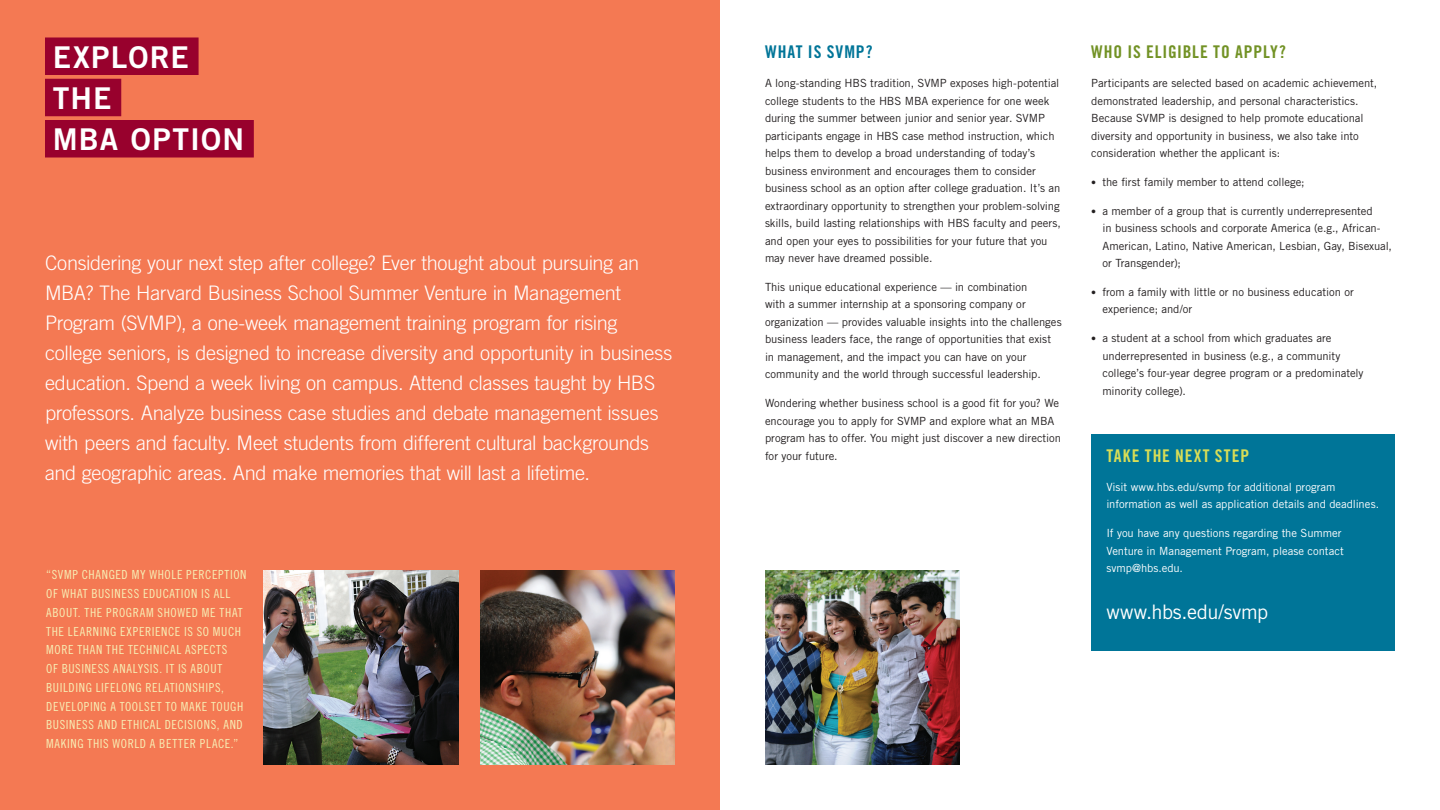
<style>
.page{position:relative;width:1440px;height:810px;background:#fff}
.page>*{position:absolute;margin:0;border:0;box-sizing:border-box;transform-origin:0 0}
.Headlines_____H1_Fea{font:30px/41.2px "Trade Gothic Bold Two";letter-spacing:.035em;color:#fff}
.Intro_copy{font:300 20px/30px "Trade Gothic";letter-spacing:-.015em;color:#fff}
.Headlines_____H2{font:20px "Trade Gothic";letter-spacing:-.01em;color:#fff}
.Headlines_____H2-2{font:17.5px "Trade Gothic Bold Cond Twenty";letter-spacing:.05em;color:#729225}
.Headlines_____H2-3{font:17.5px "Trade Gothic Bold Cond Twenty";letter-spacing:.06em;color:#d8dd56}
.Headlines_____H2-4{font:17.5px "Trade Gothic Bold Cond Twenty";letter-spacing:.06em;color:#007598}
.t1{font:12.5px/18.8px "Trade Gothic Cond Eighteen";letter-spacing:.05em;color:#f7efb5}
.Body_copy{font:11.25px/17.5px "Trade Gothic";letter-spacing:-.005em;color:#231f20}
.bullets{font:11.25px/17.5px "Trade Gothic";letter-spacing:-.005em;color:#231f20}
.Body_copy-2{font:11.25px/17.5px "Trade Gothic";letter-spacing:-.005em;color:#fff}
.s1{font-size:10px}
</style>
<div class="page">
<div style="left:1091px;top:434px;width:304px;height:216px;background:#007598"></div>
<img style="left:765px;top:570px;width:195px;height:195px">
<div style="left:0;top:0;width:720px;height:810px;background:#f47953"></div>
<div style="left:45px;top:38px;width:154px;height:37px;background:#98012d"></div>
<div style="left:45px;top:79px;width:76px;height:37px;background:#98012d"></div>
<div style="left:45px;top:120px;width:209px;height:38px;background:#98012d"></div>
<img style="left:480px;top:570px;width:195px;height:195px">
<img style="left:263px;top:570px;width:195px;height:195px">
<p class="Headlines_____H1_Fea" style="left:53px;top:36px;width:193px">EXPLORE<br>THE<br>MBA OPTION</p>
<p class="Intro_copy" style="left:45px;top:248px;width:629px">Considering your next step after college? Ever thought about pursuing an MBA? The Harvard Business School Summer Venture in Management Program (SVMP), a one-week management training program for rising college seniors, is designed to increase diversity and opportunity in business education. Spend a week living on campus. Attend classes taught by HBS professors. Analyze business case studies and debate management issues with peers and faculty. Meet students from different cultural backgrounds and geographic areas. And make memories that will last a lifetime.</p>
<p class="t1" style="left:46px;top:565px;width:202px">“SVMP CHANGED MY WHOLE PERCEPTION OF WHAT BUSINESS EDUCATION IS ALL ABOUT. THE PROGRAM SHOWED ME THAT THE LEARNING EXPERIENCE IS SO MUCH MORE THAN THE TECHNICAL ASPECTS<br>OF BUSINESS ANALYSIS. IT IS ABOUT BUILDING LIFELONG RELATIONSHIPS, DEVELOPING A TOOLSET TO MAKE TOUGH BUSINESS AND ETHICAL DECISIONS, AND MAKING THIS WORLD A BETTER PLACE.”</p>
<p class="Headlines_____H2-4" style="left:765px;top:42px;width:109px">WHAT IS SVMP?</p>
<p class="Body_copy" style="left:765px;top:74px;width:297px">A long-standing HBS tradition, SVMP exposes high-potential college students to the HBS MBA experience for one week during the summer between junior and senior year. SVMP participants engage in HBS case method instruction, which helps them to develop a broad understanding of today’s business environment and encourages them to consider business school as an option after college graduation. It’s an extraordinary opportunity to strengthen your problem-solving skills, build lasting relationships with HBS faculty and peers, and open your eyes to possibilities for your future that you may never have dreamed possible.</p>
<p class="Body_copy" style="left:765px;top:278px;width:298px">This unique educational experience — in combination<br>with a summer internship at a sponsoring company or organization — provides valuable insights into the challenges business leaders face, the range of opportunities that exist in management, and the impact you can have on your community and the world through successful leadership.</p>
<p class="Body_copy" style="left:765px;top:394px;width:298px">Wondering whether business school is a good fit for you? We encourage you to apply for SVMP and explore what an MBA program has to offer. You might just discover a new direction for your future.</p>
<p class="Headlines_____H2-2" style="left:1091px;top:42px;width:196px">WHO IS ELIGIBLE TO APPLY?</p>
<p class="Body_copy" style="left:1091px;top:74px;width:288px">Participants are selected based on academic achievement, demonstrated leadership, and personal characteristics.<br>Because SVMP is designed to help promote educational diversity and opportunity in business, we also take into consideration whether the applicant is:</p>
<p class="bullets" style="left:1091px;top:173px;width:215px"><span class="s1">•</span> the first family member to attend college;</p>
<p class="bullets" style="left:1102px;top:202px;width:291px;text-indent:-11px"><span class="s1">•</span> a member of a group that is currently underrepresented<br>in business schools and corporate America (e.g., African-American, Latino, Native American, Lesbian, Gay, Bisexual, or Transgender);</p>
<p class="bullets" style="left:1102px;top:283px;width:253px;text-indent:-11px"><span class="s1">•</span> from a family with little or no business education or experience; and/or</p>
<p class="bullets" style="left:1102px;top:329px;width:263px;text-indent:-11px"><span class="s1">•</span> a student at a school from which graduates are underrepresented in business (e.g., a community college’s four-year degree program or a predominately minority college).</p>
<p class="Headlines_____H2-3" style="left:1106px;top:445px;width:144px">TAKE THE NEXT STEP</p>
<p class="Body_copy-2" style="left:1106px;top:478px;width:274px">Visit www.hbs.edu/svmp for additional program information as well as application details and deadlines.</p>
<p class="Body_copy-2" style="left:1106px;top:524px;width:239px">If you have any questions regarding the Summer<br>Venture in Management Program, please contact svmp@hbs.edu.</p>
<p class="Headlines_____H2" style="left:1106px;top:600px;width:163px">www.hbs.edu/svmp</p>
</div>
